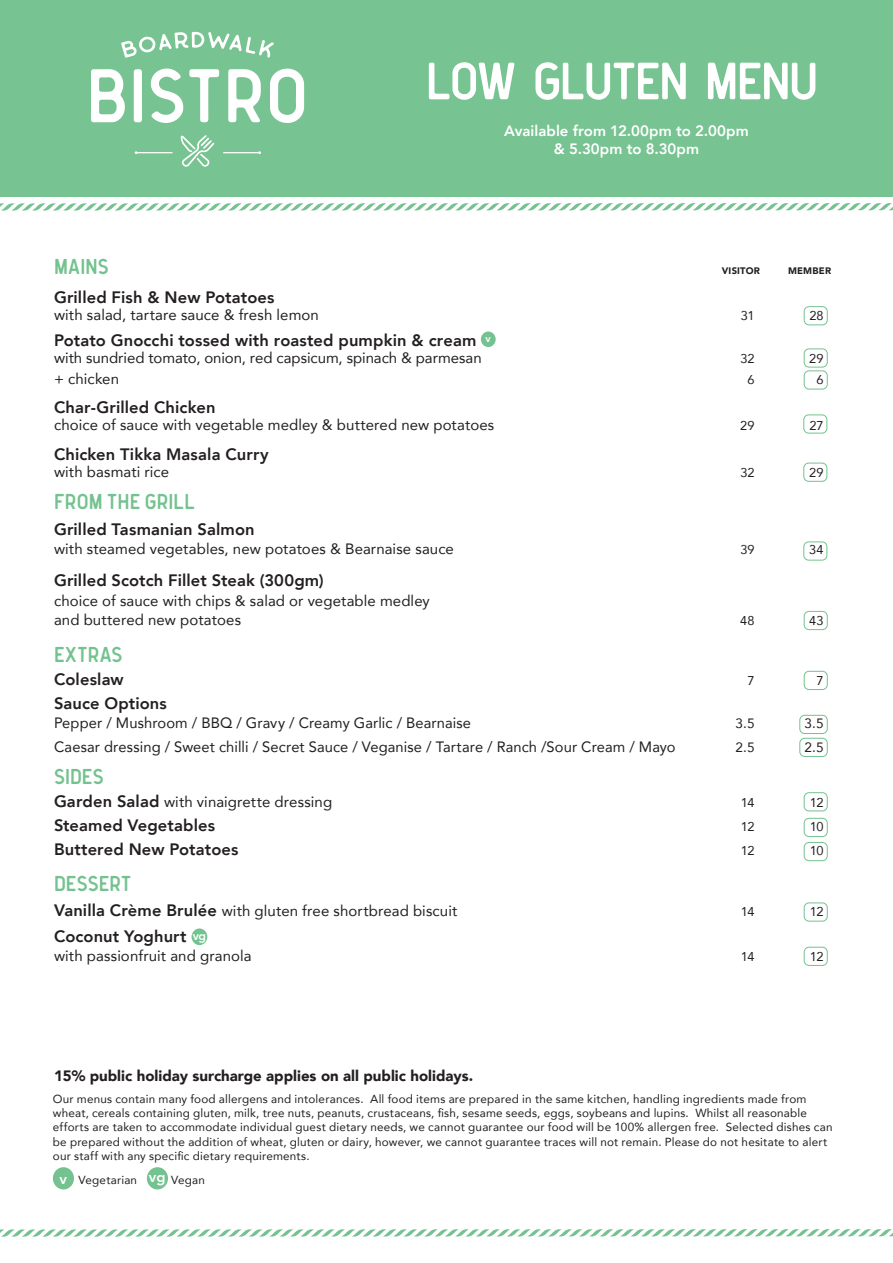
<style>
.page{position:relative;width:893px;height:1263px;background:#fff}
.page>*{position:absolute;margin:0;border:0;box-sizing:border-box;transform-origin:0 0}
.t1{font:51px "Oregon";letter-spacing:-.045em;color:#fff}
.t2{font:21px "Oregon";color:#74c28f}
.t3{font:800 16.5px "Avenir";letter-spacing:.01em;color:#231f20}
.t4{font:15px/19.5px "Avenir";letter-spacing:.005em;color:#231f20}
.t5{font:900 15px "Avenir";color:#231f20}
.t6{font:800 15px/18px "Avenir";letter-spacing:.005em;color:#fff;text-align:center}
.t7{font:13.5px "Avenir";color:#231f20}
.t8{font:12.75px "Avenir";letter-spacing:-.01em;color:#231f20}
.t9{font:11.7px/14.2px "Avenir";letter-spacing:.02em;color:#231f20}
.t10{font:900 9.45px "Avenir";letter-spacing:.025em;color:#231f20}
.s1{font-weight:800;font-size:16.5px}
.s2{font-size:12px;color:#fff}
.s3{font-weight:800;font-size:14.55px;color:#fff}
</style>
<div class="page">
<svg style="left:0;top:1229px;width:893px;height:8px"></svg>
<div style="left:0;top:0;width:893px;height:196px;background:#77c391"></div>
<svg style="left:0;top:203px;width:893px;height:8px"></svg>
<div style="left:53px;top:1167px;width:21px;height:22px;background:#74c28f;border-radius:50%"></div>
<div style="left:147px;top:1167px;width:21px;height:22px;background:#74c28f;border-radius:50%"></div>
<svg style="left:91px;top:69px;width:34px;height:53px"></svg>
<svg style="left:134px;top:69px;width:8px;height:54px"></svg>
<svg style="left:150px;top:68px;width:69px;height:55px"></svg>
<svg style="left:228px;top:69px;width:33px;height:53px"></svg>
<svg style="left:270px;top:68px;width:34px;height:55px"></svg>
<svg style="left:181px;top:135px;width:33px;height:32px"></svg>
<svg style="left:121px;top:32px;width:153px;height:26px"></svg>
<svg style="left:135px;top:151px;width:37px;height:3px"></svg>
<svg style="left:223px;top:151px;width:38px;height:3px"></svg>
<div style="left:804px;top:306px;width:24px;height:19px;border:1px solid #74c28f;border-radius:5px"></div>
<div style="left:804px;top:348px;width:24px;height:19px;border:1px solid #74c28f;border-radius:5px"></div>
<div style="left:804px;top:370px;width:24px;height:19px;border:1px solid #74c28f;border-radius:5px"></div>
<div style="left:804px;top:792px;width:24px;height:19px;border:1px solid #74c28f;border-radius:5px"></div>
<div style="left:804px;top:818px;width:24px;height:19px;border:1px solid #74c28f;border-radius:5px"></div>
<div style="left:804px;top:842px;width:24px;height:19px;border:1px solid #74c28f;border-radius:5px"></div>
<div style="left:804px;top:902px;width:24px;height:19px;border:1px solid #74c28f;border-radius:5px"></div>
<div style="left:804px;top:947px;width:24px;height:19px;border:1px solid #74c28f;border-radius:5px"></div>
<div style="left:799px;top:738px;width:29px;height:19px;border:1px solid #74c28f;border-radius:5px"></div>
<div style="left:799px;top:715px;width:29px;height:19px;border:1px solid #74c28f;border-radius:5px"></div>
<div style="left:804px;top:671px;width:24px;height:19px;border:1px solid #74c28f;border-radius:5px"></div>
<div style="left:804px;top:611px;width:24px;height:19px;border:1px solid #74c28f;border-radius:5px"></div>
<div style="left:481px;top:331px;width:15px;height:16px;background:#74c28f;border-radius:50%"></div>
<div style="left:192px;top:928px;width:15px;height:17px;background:#74c28f;border-radius:50%"></div>
<div style="left:803px;top:414px;width:24px;height:19px;border:1px solid #74c28f;border-radius:5px"></div>
<div style="left:803px;top:463px;width:24px;height:19px;border:1px solid #74c28f;border-radius:5px"></div>
<div style="left:803px;top:541px;width:24px;height:19px;border:1px solid #74c28f;border-radius:5px"></div>
<h1 class="t1" style="left:426px;top:53px;width:394px">LOW GLUTEN MENU</h1>
<p class="t6" style="left:504px;top:122px;width:246px">Available from 12.00pm to 2.00pm &amp; 5.30pm to 8.30pm</p>
<h2 class="t2" style="left:54px;top:254px;width:56px">MAINS</h2>
<p class="t10" style="left:722px;top:262px;width:40px">VISITOR</p>
<p class="t10" style="left:788px;top:262px;width:45px">MEMBER</p>
<h3 class="t3" style="left:54px;top:285px;width:222px">Grilled Fish &amp; New Potatoes</h3>
<p class="t4" style="left:54px;top:305px;width:266px">with salad, tartare sauce &amp; fresh lemon</p>
<p class="t8" style="left:741px;top:305px;width:15px">31</p>
<p class="t8" style="left:809px;top:305px;width:16px">28</p>
<h3 class="t3" style="left:54px;top:327px;width:438px">Potato Gnocchi tossed with roasted pumpkin &amp; cream <sup>v</sup></h3>
<p class="t4" style="left:54px;top:347px;width:429px">with sundried tomato, onion, red capsicum, spinach &amp; parmesan</p>
<p class="t8" style="left:740px;top:348px;width:16px">32</p>
<p class="t8" style="left:809px;top:348px;width:16px">29</p>
<p class="t4" style="left:54px;top:368px;width:67px">+ chicken</p>
<p class="t8" style="left:747px;top:369px;width:9px">6</p>
<p class="t8" style="left:816px;top:369px;width:9px">6</p>
<h3 class="t3" style="left:54px;top:395px;width:163px">Char-Grilled Chicken</h3>
<p class="t4" style="left:54px;top:415px;width:442px">choice of sauce with vegetable medley &amp; buttered new potatoes</p>
<p class="t8" style="left:740px;top:416px;width:16px">29</p>
<p class="t8" style="left:809px;top:416px;width:16px">27</p>
<h3 class="t3" style="left:54px;top:441px;width:216px">Chicken Tikka Masala Curry</h3>
<p class="t4" style="left:54px;top:461px;width:117px">with basmati rice</p>
<p class="t8" style="left:740px;top:462px;width:16px">32</p>
<p class="t8" style="left:809px;top:462px;width:16px">29</p>
<h2 class="t2" style="left:54px;top:490px;width:143px">FROM THE GRILL</h2>
<h3 class="t3" style="left:54px;top:516px;width:202px">Grilled Tasmanian Salmon</h3>
<p class="t4" style="left:54px;top:539px;width:401px">with steamed vegetables, new potatoes &amp; Bearnaise sauce</p>
<p class="t8" style="left:740px;top:540px;width:16px">39</p>
<p class="t8" style="left:809px;top:540px;width:16px">34</p>
<h3 class="t3" style="left:54px;top:568px;width:271px">Grilled Scotch Fillet Steak (300gm)</h3>
<p class="t4" style="left:54px;top:590px;width:377px">choice of sauce with chips &amp; salad or vegetable medley and buttered new potatoes</p>
<p class="t8" style="left:740px;top:611px;width:16px">48</p>
<p class="t8" style="left:809px;top:611px;width:16px">43</p>
<h2 class="t2" style="left:54px;top:642px;width:70px">EXTRAS</h2>
<h3 class="t3" style="left:54px;top:667px;width:71px">Coleslaw</h3>
<p class="t8" style="left:747px;top:670px;width:9px">7</p>
<p class="t8" style="left:816px;top:670px;width:9px">7</p>
<h3 class="t3" style="left:54px;top:690px;width:114px">Sauce Options</h3>
<p class="t4" style="left:54px;top:713px;width:419px">Pepper / Mushroom / BBQ / Gravy / Creamy Garlic / Bearnaise</p>
<p class="t7" style="left:735px;top:713px;width:21px">3.5</p>
<p class="t7" style="left:804px;top:713px;width:21px">3.5</p>
<p class="t4" style="left:54px;top:736px;width:623px">Caesar dressing / Sweet chilli / Secret Sauce / Veganise / Tartare / Ranch /Sour Cream / Mayo</p>
<p class="t7" style="left:736px;top:736px;width:20px">2.5</p>
<p class="t7" style="left:805px;top:736px;width:20px">2.5</p>
<h2 class="t2" style="left:54px;top:765px;width:51px">SIDES</h2>
<p class="t4" style="left:54px;top:792px;width:280px"><span class="s1">Garden Salad</span> with vinaigrette dressing</p>
<p class="t8" style="left:741px;top:793px;width:15px">14</p>
<p class="t8" style="left:810px;top:793px;width:15px">12</p>
<h3 class="t3" style="left:54px;top:812px;width:163px">Steamed Vegetables</h3>
<p class="t8" style="left:741px;top:816px;width:15px">12</p>
<p class="t8" style="left:810px;top:816px;width:15px">10</p>
<h3 class="t3" style="left:54px;top:836px;width:186px">Buttered New Potatoes</h3>
<p class="t8" style="left:741px;top:840px;width:15px">12</p>
<p class="t8" style="left:810px;top:840px;width:15px">10</p>
<h2 class="t2" style="left:54px;top:872px;width:79px">DESSERT</h2>
<p class="t4" style="left:54px;top:901px;width:405px"><span class="s1">Vanilla Crème Brulée</span> with gluten free shortbread biscuit</p>
<p class="t8" style="left:741px;top:902px;width:15px">14</p>
<p class="t8" style="left:810px;top:902px;width:15px">12</p>
<h3 class="t3" style="left:54px;top:923px;width:153px">Coconut Yoghurt <span class="s2">vg</span></h3>
<p class="t4" style="left:54px;top:946px;width:199px">with passionfruit and granola</p>
<p class="t8" style="left:741px;top:947px;width:15px">14</p>
<p class="t8" style="left:810px;top:947px;width:15px">12</p>
<p class="t5" style="left:54px;top:1063px;width:421px">15% public holiday surcharge applies on all public holidays.</p>
<p class="t9" style="left:53px;top:1091px;width:781px">Our menus contain many food allergens and intolerances. All food items are prepared in the same kitchen, handling ingredients made from wheat, cereals containing gluten, milk, tree nuts, peanuts, crustaceans, fish, sesame seeds, eggs, soybeans and lupins. Whilst all reasonable efforts are taken to accommodate individual guest dietary needs, we cannot guarantee our food will be 100% allergen free. Selected dishes can be prepared without the addition of wheat, gluten or dairy, however, we cannot guarantee traces will not remain. Please do not hesitate to alert our staff with any specific dietary requirements.</p>
<p class="t9" style="left:59px;top:1172px;width:147px"><span class="s3">v</span> Vegetarian <sup>vg</sup> Vegan</p>
</div>
